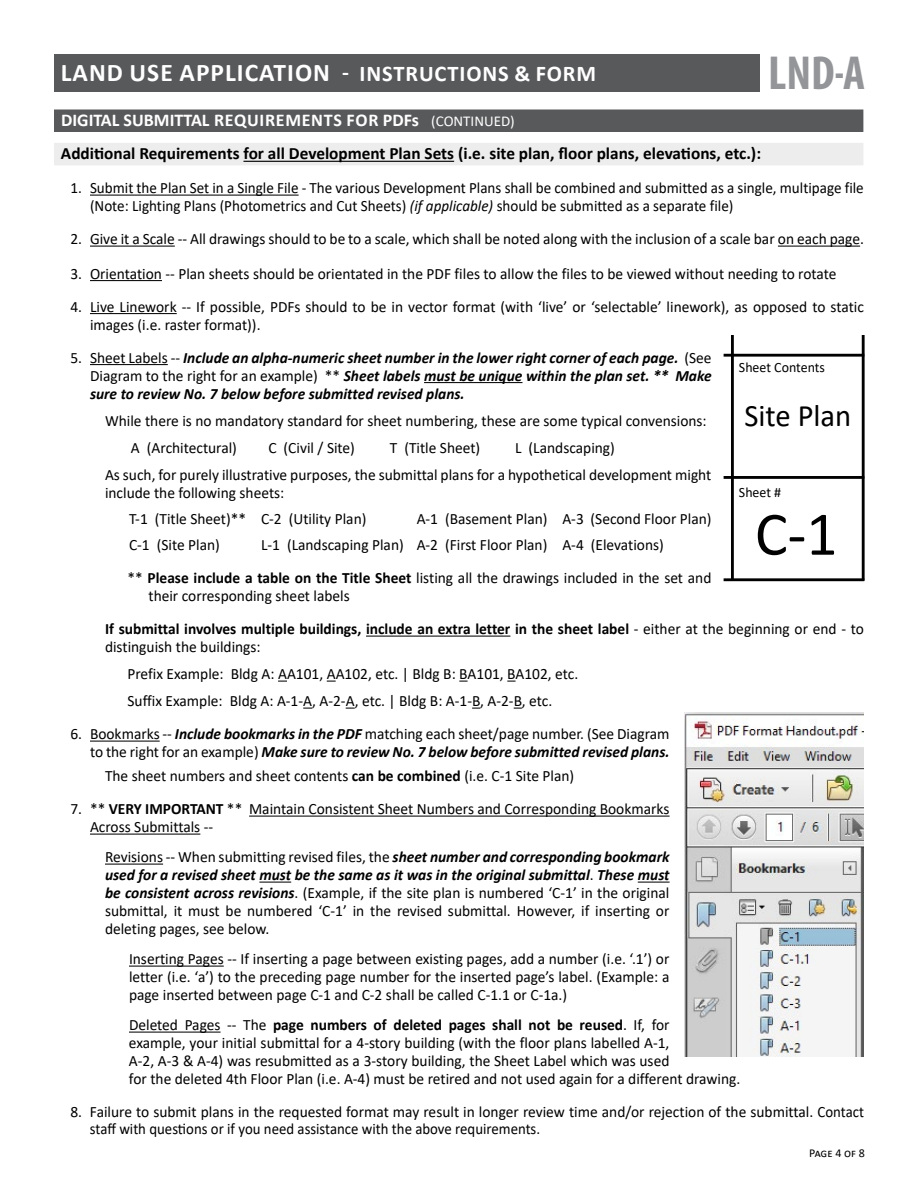
<style>
.page{position:relative;width:918px;height:1188px;background:#fff}
.page>*{position:absolute;margin:0;border:0;box-sizing:border-box;transform-origin:0 0}
.numbered_list{font:62.55px "Calibri";color:#000}
.indented_body{font:700 condensed 48px "Myriad Pro";color:#939598}
.numbered_list-2{font:31.2px "Calibri";color:#000}
.t1{font:700 25.5px "Calibri";letter-spacing:.04em;color:#fff}
.head_with_rule{font:700 18px "Calibri";color:#fff}
.head_with_light_rule{font:700 17.25px "Calibri";color:#000}
.numbered_list-3{font:15.75px/18px "Calibri";color:#000}
.t2{font:italic 700 15.75px/18px "Calibri";color:#000;text-align:justify}
.numbered_list-4{font:15.75px/18px "Calibri";color:#000;scale:.96 1}
.numbered_list-5{font:700 15.75px/18px "Calibri";color:#000}
.numbered_list-6{font:14.25px "Calibri";color:#000}
.body{font:12px "Calibri";letter-spacing:-.005em;color:#000}
.s1{font-size:22.5px}
.s2{font-weight:400;font-size:15px}
.s3{font-style:italic}
.s4{font-weight:400;font-style:normal}
.s5{font-weight:700}
.s6{font-weight:400}
.s7{font-weight:700;font-style:italic}
</style>
<div class="page">
<hr style="left:90px;top:195px;width:209px;height:1px;background:#000">
<hr style="left:90px;top:246px;width:85px;height:1px;background:#000">
<hr style="left:778px;top:246px;width:82px;height:1px;background:#000">
<hr style="left:90px;top:280px;width:72px;height:1px;background:#000">
<hr style="left:90px;top:313px;width:87px;height:1px;background:#000">
<hr style="left:90px;top:364px;width:78px;height:1px;background:#000">
<hr style="left:424px;top:382px;width:99px;height:1px;background:#000">
<hr style="left:366px;top:636px;width:144px;height:1px;background:#000">
<hr style="left:90px;top:741px;width:70px;height:1px;background:#000">
<hr style="left:249px;top:816px;width:421px;height:1px;background:#000">
<hr style="left:90px;top:834px;width:110px;height:1px;background:#000">
<hr style="left:105px;top:864px;width:58px;height:1px;background:#000">
<hr style="left:259px;top:882px;width:32px;height:1px;background:#000">
<hr style="left:638px;top:882px;width:32px;height:1px;background:#000">
<hr style="left:129px;top:966px;width:95px;height:1px;background:#000">
<hr style="left:129px;top:1032px;width:92px;height:1px;background:#000">
<hr style="left:724px;top:476px;width:140px;height:3px;background:#000">
<hr style="left:724px;top:578px;width:140px;height:3px;background:#000">
<hr style="left:862px;top:335px;width:3px;height:246px;background:#000">
<hr style="left:731px;top:335px;width:3px;height:246px;background:#000">
<hr style="left:724px;top:354px;width:140px;height:3px;background:#000">
<img style="left:685px;top:713px;width:179px;height:344px">
<div style="left:54px;top:54px;width:706px;height:37px;background:#58595b"></div>
<div style="left:54px;top:110px;width:809px;height:22px;background:#58595b"></div>
<div style="left:54px;top:143px;width:809px;height:22px;background:#ededee"></div>
<hr style="left:243px;top:161px;width:211px;height:1px;background:#000">
<p class="t1" style="left:61px;top:54px;width:537px">LAND USE APPLICATION <span class="s1">- INSTRUCTIONS &amp; FORM</span></p>
<p class="head_with_rule" style="left:61px;top:107px;width:455px">DIGITAL SUBMITTAL REQUIREMENTS FOR PDFs <span class="s2">(CONTINUED)</span></p>
<p class="head_with_light_rule" style="left:61px;top:141px;width:702px">Additional Requirements for all Development Plan Sets (i.e. site plan, floor plans, elevations, etc.):</p>
<p class="indented_body" style="left:768px;top:43px;width:98px">LND-A</p>
<p class="numbered_list-4" style="left:90px;top:179px;width:808px;text-indent:-20px">1. Submit the Plan Set in a Single File - The various Development Plans shall be combined and submitted as a single, multipage file (Note: Lighting Plans (Photometrics and Cut Sheets) <span class="s3">(if applicable)</span> should be submitted as a separate file)</p>
<p class="numbered_list-3" style="left:70px;top:230px;width:795px">2. Give it a Scale -- All drawings should to be to a scale, which shall be noted along with the inclusion of a scale bar on each page.</p>
<p class="numbered_list-3" style="left:70px;top:264px;width:768px">3. Orientation -- Plan sheets should be orientated in the PDF files to allow the files to be viewed without needing to rotate</p>
<p class="numbered_list-3" style="left:90px;top:297px;width:775px;text-indent:-20px">4. Live Linework -- If possible, PDFs should to be in vector format (with ‘live’ or ‘selectable’ linework), as opposed to static images (i.e. raster format)).</p>
<p class="t2" style="left:90px;top:348px;width:623px;text-indent:-20px"><span class="s4">5. Sheet Labels --</span> Include an alpha-numeric sheet number in the lower right corner of each page. <span class="s4">(See Diagram to the right for an example) **</span> Sheet labels must be unique within the plan set. ** Make sure to review No. 7 below before submitted revised plans.</p>
<p class="numbered_list-3" style="left:105px;top:411px;width:603px">While there is no mandatory standard for sheet numbering, these are some typical convensions:</p>
<p class="numbered_list-3" style="left:131px;top:438px;width:108px">A (Architectural)</p>
<p class="numbered_list-3" style="left:268px;top:438px;width:88px">C (Civil / Site)</p>
<p class="numbered_list-3" style="left:390px;top:438px;width:92px">T (Title Sheet)</p>
<p class="numbered_list-3" style="left:515px;top:438px;width:101px">L (Landscaping)</p>
<p class="numbered_list-3" style="left:105px;top:465px;width:608px">As such, for purely illustrative purposes, the submittal plans for a hypothetical development might include the following sheets:</p>
<p class="numbered_list-6" style="left:739px;top:357px;width:88px">Sheet Contents</p>
<p class="numbered_list-2" style="left:745px;top:394px;width:108px">Site Plan</p>
<p class="numbered_list-6" style="left:739px;top:482px;width:44px">Sheet #</p>
<p class="numbered_list" style="left:755px;top:491px;width:84px">C-1</p>
<p class="numbered_list-3" style="left:129px;top:509px;width:119px">T-1 (Title Sheet)**</p>
<p class="numbered_list-3" style="left:129px;top:535px;width:92px">C-1 (Site Plan)</p>
<p class="numbered_list-3" style="left:261px;top:509px;width:107px">C-2 (Utility Plan)</p>
<p class="numbered_list-3" style="left:261px;top:535px;width:144px">L-1 (Landscaping Plan)</p>
<p class="numbered_list-3" style="left:417px;top:509px;width:132px">A-1 (Basement Plan)</p>
<p class="numbered_list-3" style="left:417px;top:536px;width:132px">A-2 (First Floor Plan)</p>
<p class="numbered_list-3" style="left:562px;top:509px;width:151px">A-3 (Second Floor Plan)</p>
<p class="numbered_list-3" style="left:562px;top:536px;width:103px">A-4 (Elevations)</p>
<p class="numbered_list-3" style="left:148px;top:569px;width:564px;text-indent:-21px">** <span class="s5">Please include a table on the Title Sheet</span> listing all the drawings included in the set and their corresponding sheet labels</p>
<p class="numbered_list-5" style="left:105px;top:620px;width:760px">If submittal involves multiple buildings, include an extra letter in the sheet label <span class="s6">- either at the beginning or end - to distinguish the buildings:</span></p>
<p class="numbered_list-3" style="left:128px;top:665px;width:452px">Prefix Example: Bldg A: AA101, AA102, etc. | Bldg B: BA101, BA102, etc.</p>
<p class="numbered_list-3" style="left:128px;top:692px;width:426px">Suffix Example: Bldg A: A-1-A, A-2-A, etc. | Bldg B: A-1-B, A-2-B, etc.</p>
<p class="t2" style="left:70px;top:725px;width:601px;text-align:right"><span class="s4">6. Bookmarks --</span> Include bookmarks in the PDF <span class="s4">matching each sheet/page number. (See Diagram to the right for an example)</span> Make sure to review No. 7 below before submitted revised plans.</p>
<p class="numbered_list-3" style="left:105px;top:767px;width:471px">The sheet numbers and sheet contents <span class="s5">can be combined</span> (i.e. C-1 Site Plan)</p>
<p class="numbered_list-3" style="left:90px;top:800px;width:581px;text-indent:-20px">7. ** <span class="s5">VERY IMPORTANT</span> ** Maintain Consistent Sheet Numbers and Corresponding Bookmarks<br>Across Submittals --</p>
<p class="numbered_list-3" style="left:105px;top:848px;width:566px;text-align:justify">Revisions -- When submitting revised files, the <span class="s7">sheet number and corresponding bookmark used for a revised sheet must be the same as it was in the original submittal</span>. <span class="s7">These must be consistent across revisions</span>. (Example, if the site plan is numbered ‘C-1’ in the original submittal, it must be numbered ‘C-1’ in the revised submittal. However, if inserting or deleting pages, see below.</p>
<p class="numbered_list-3" style="left:129px;top:950px;width:542px;text-align:justify">Inserting Pages -- If inserting a page between existing pages, add a number (i.e. ‘.1’) or letter (i.e. ‘a’) to the preceding page number for the inserted page’s label. (Example: a page inserted between page C-1 and C-2 shall be called C-1.1 or C-1a.)</p>
<p class="numbered_list-3" style="left:129px;top:1016px;width:613px">Deleted Pages -- The <span class="s5">page numbers of deleted pages shall not be reused</span>. If, for<br>example, your initial submittal for a 4-story building (with the floor plans labelled A-1,<br>A-2, A-3 &amp; A-4) was resubmitted as a 3-story building, the Sheet Label which was used<br>for the deleted 4th Floor Plan (i.e. A-4) must be retired and not used again for a different drawing.</p>
<p class="numbered_list-3" style="left:90px;top:1103px;width:775px;line-height:16.8px;text-indent:-20px">8. Failure to submit plans in the requested format may result in longer review time and/or rejection of the submittal. Contact staff with questions or if you need assistance with the above requirements.</p>
<p class="body" style="left:809px;top:1145px;width:57px">Page 4 of 8</p>
</div>
